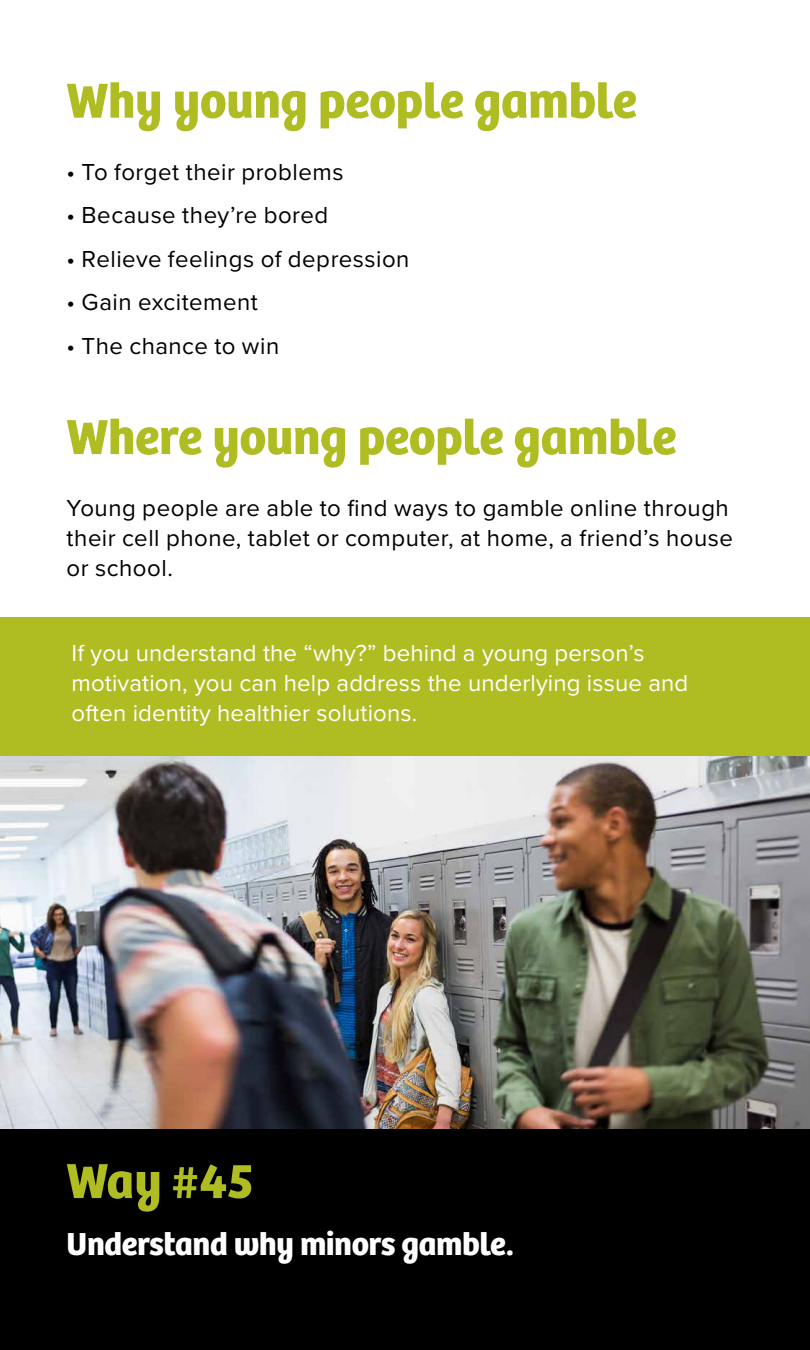
<style>
.page{position:relative;width:810px;height:1350px;background:#fff}
.page>*{position:absolute;margin:0;border:0;box-sizing:border-box;transform-origin:0 0}
.t1{font:700 51px "Bree";letter-spacing:-.005em;color:#afbc22}
.t2{font:700 33px "Bree";letter-spacing:-.015em;color:#fff}
.t3{font:24px/30px "Proxima Nova";letter-spacing:.02em;color:#000}
.t4{font:24px/30px "Proxima Nova";letter-spacing:.005em;color:#fff}
</style>
<div class="page">
<div style="left:0;top:618px;width:810px;height:139px;background:#afbc22"></div>
<img style="left:0;top:757px;width:810px;height:373px">
<div style="left:0;top:1130px;width:810px;height:220px;background:#000"></div>
<h1 class="t1" style="left:67px;top:70px;width:572px">Why young people gamble</h1>
<p class="t3" style="left:67px;top:156px;width:279px">• To forget their problems</p>
<p class="t3" style="left:67px;top:199px;width:263px">• Because they’re bored</p>
<p class="t3" style="left:67px;top:243px;width:344px">• Relieve feelings of depression</p>
<p class="t3" style="left:67px;top:286px;width:193px">• Gain excitement</p>
<p class="t3" style="left:67px;top:329px;width:214px">• The chance to win</p>
<h1 class="t1" style="left:67px;top:406px;width:611px">Where young people gamble</h1>
<p class="t3" style="left:67px;top:492px;width:668px">Young people are able to find ways to gamble online through their cell phone, tablet or computer, at home, a friend’s house or school.</p>
<p class="t4" style="left:72px;top:637px;width:618px">If you understand the “why?” behind a young person’s motivation, you can help address the underlying issue and often identity healthier solutions.</p>
<h1 class="t1" style="left:67px;top:1150px;width:189px">Way #45</h1>
<h2 class="t2" style="left:67px;top:1224px;width:449px">Understand why minors gamble.</h2>
</div>
